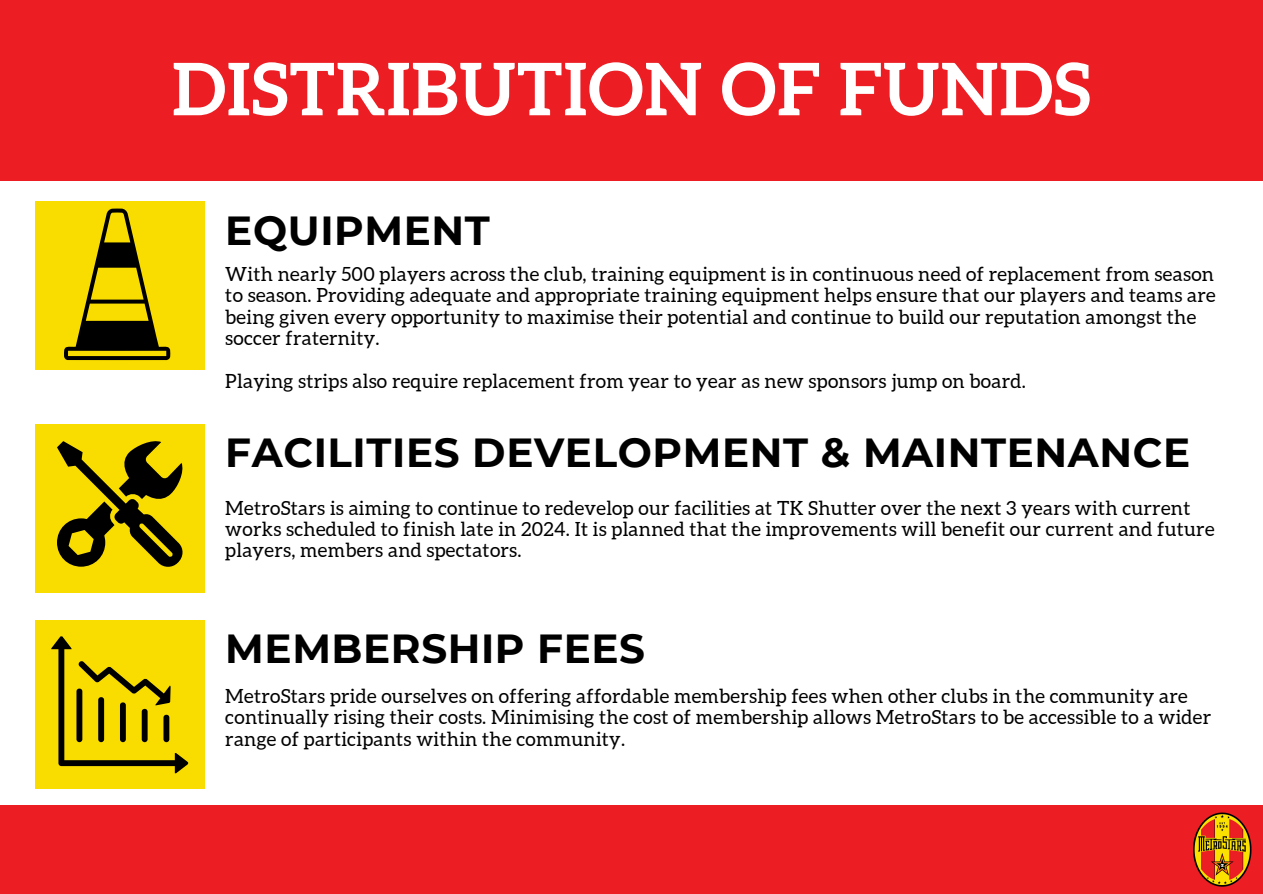
<style>
.page{position:relative;width:1263px;height:894px;background:#fff}
.page>*{position:absolute;margin:0;border:0;box-sizing:border-box;transform-origin:0 0}
.t1{font:700 72.3px "Aleo";letter-spacing:.015em;color:#fff}
.t2{font:700 40.5px "Montserrat";letter-spacing:.015em;color:#000}
.t3{font:19.5px/21.3px "Aleo";letter-spacing:.015em;color:#000}
</style>
<div class="page">
<div style="left:0;top:804px;width:1263px;height:89px;background:#ec1d23"></div>
<div style="left:0;top:0;width:1263px;height:181px;background:#ec1d23"></div>
<div style="left:35px;top:202px;width:169px;height:168px;background:#fadd00"></div>
<div style="left:35px;top:424px;width:169px;height:168px;background:#fadd00"></div>
<div style="left:35px;top:620px;width:169px;height:168px;background:#fadd00"></div>
<svg style="left:64px;top:208px;width:107px;height:152px"></svg>
<svg style="left:57px;top:441px;width:126px;height:126px"></svg>
<svg style="left:51px;top:636px;width:137px;height:137px"></svg>
<img style="left:1193px;top:812px;width:59px;height:74px">
<h1 class="t1" style="left:172px;top:47px;width:920px">DISTRIBUTION OF FUNDS</h1>
<p class="t2" style="left:225px;top:206px;width:266px">EQUIPMENT</p>
<h2 class="t3" style="left:225px;top:263px;width:992px">With nearly 500 players across the club, training equipment is in continuous need of replacement from season to season. Providing adequate and appropriate training equipment helps ensure that our players and teams are being given every opportunity to maximise their potential and continue to build our reputation amongst the soccer fraternity.</h2>
<p class="t3" style="left:225px;top:370px;width:802px">Playing strips also require replacement from year to year as new sponsors jump on board.</p>
<p class="t2" style="left:225px;top:428px;width:966px">FACILITIES DEVELOPMENT &amp; MAINTENANCE</p>
<p class="t3" style="left:225px;top:496px;width:991px">MetroStars is aiming to continue to redevelop our facilities at TK Shutter over the next 3 years with current works scheduled to finish late in 2024. It is planned that the improvements will benefit our current and future players, members and spectators.</p>
<h2 class="t2" style="left:225px;top:624px;width:421px">MEMBERSHIP FEES</h2>
<p class="t3" style="left:225px;top:685px;width:987px">MetroStars pride ourselves on offering affordable membership fees when other clubs in the community are continually rising their costs. Minimising the cost of membership allows MetroStars to be accessible to a wider range of participants within the community.</p>
</div>
